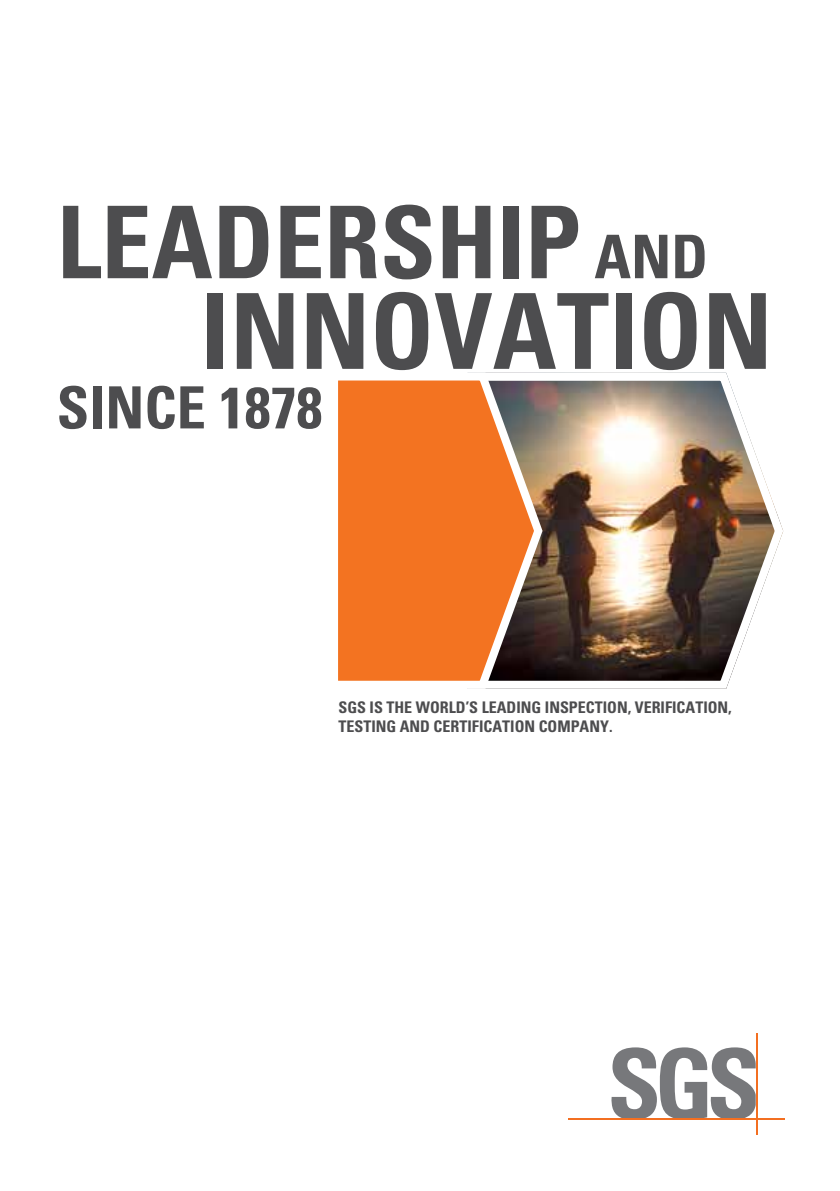
<style>
.page{position:relative;width:840px;height:1191px;background:#fff}
.page>*{position:absolute;margin:0;border:0;box-sizing:border-box;transform-origin:0 0}
.t1{font:700 condensed 104.8px "Univers LT";color:#4d4d4f}
.t2{font:700 condensed 100.2px "Univers LT";color:#4d4d4f}
.t3{font:700 condensed 58.2px "Univers LT";color:#4d4d4f}
.t4{font:700 condensed 16px/19.2px "Univers LT";color:#4d4d4f}
.s1{font-size:60.2px}
</style>
<div class="page">
<svg style="left:611px;top:1047px;width:144px;height:71px"></svg>
<hr style="left:567px;top:1118px;width:217px;height:2px;background:#f36f21">
<hr style="left:755px;top:1033px;width:2px;height:101px;background:#f36f21">
<img style="left:546px;top:372px;width:238px;height:317px">
<svg style="left:338px;top:372px;width:208px;height:317px"></svg>
<h2 class="t2" style="left:57px;top:181px;width:652px">LEADERSHIP <span class="s1">AND</span></h2>
<h1 class="t1" style="left:201px;top:267px;width:572px">INNOVATION</h1>
<h3 class="t3" style="left:57px;top:372px;width:267px">SINCE 1878</h3>
<p class="t4" style="left:338px;top:697px;width:394px">SGS IS THE WORLD’S LEADING INSPECTION, VERIFICATION,<br>TESTING AND CERTIFICATION COMPANY.</p>
</div>
